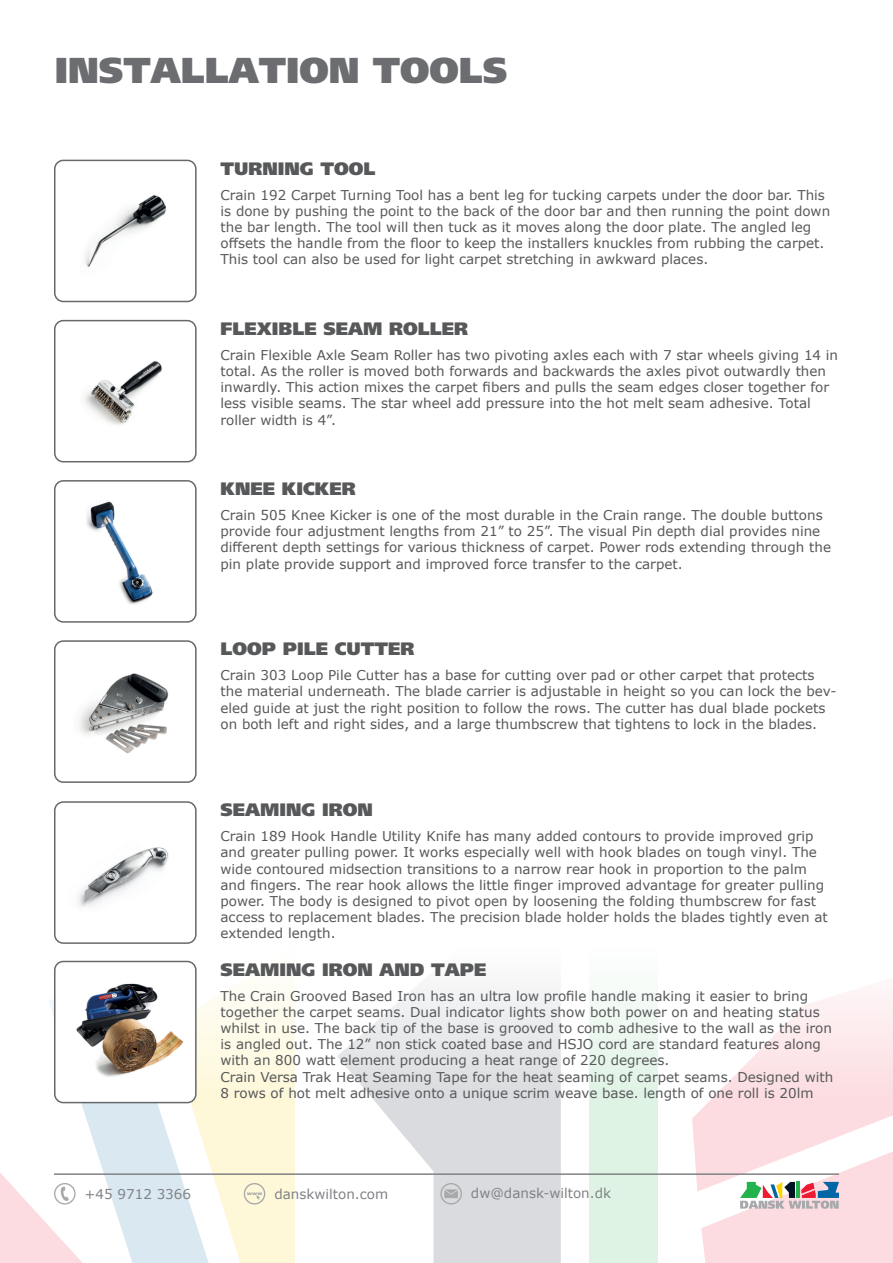
<style>
.page{position:relative;width:893px;height:1263px;background:#fff}
.page>*{position:absolute;margin:0;border:0;box-sizing:border-box;transform-origin:0 0}
.t1{font:900 36px "Frutiger";color:#6c6d70}
.t2{font:900 18px "Frutiger";color:#57585a}
.t3{font:13.5px/16.2px "Verdana";color:#57585a}
.t4{font:13.5px "Verdana";color:#808285}
</style>
<div class="page">
<svg style="left:373px;top:1099px;width:188px;height:164px;fill:#d9dbde"></svg>
<div style="left:589px;top:946px;width:69px;height:317px;background:#def3e4"></div>
<svg style="left:692px;top:1099px;width:201px;height:164px"></svg>
<svg style="left:440px;top:1183px;width:22px;height:21px"></svg>
<svg style="left:0;top:1099px;width:295px;height:164px"></svg>
<hr style="left:54px;top:1173px;width:785px;height:2px;background:#808285">
<svg style="left:49px;top:946px;width:844px;height:153px"></svg>
<img style="left:55px;top:160px;width:139px;height:141px">
<div style="left:54px;top:160px;width:143px;height:142px;border:2px solid #666969;border-radius:9px"></div>
<img style="left:55px;top:321px;width:141px;height:141px">
<div style="left:54px;top:320px;width:143px;height:142px;border:2px solid #666969;border-radius:9px"></div>
<img style="left:57px;top:483px;width:137px;height:137px">
<div style="left:54px;top:480px;width:143px;height:143px;border:2px solid #666969;border-radius:9px"></div>
<img style="left:57px;top:643px;width:137px;height:137px">
<div style="left:54px;top:640px;width:143px;height:143px;border:2px solid #666969;border-radius:9px"></div>
<img style="left:57px;top:804px;width:137px;height:137px">
<div style="left:54px;top:801px;width:143px;height:143px;border:2px solid #666969;border-radius:9px"></div>
<img style="left:55px;top:961px;width:141px;height:141px">
<div style="left:54px;top:961px;width:143px;height:142px;border:2px solid #666969;border-radius:9px"></div>
<h1 class="t1" style="left:55px;top:48px;width:454px">INSTALLATION TOOLS</h1>
<h2 class="t2" style="left:221px;top:157px;width:157px">TURNING TOOL</h2>
<p class="t3" style="left:221px;top:186px;width:611px">Crain 192 Carpet Turning Tool has a bent leg for tucking carpets under the door bar. This is done by pushing the point to the back of the door bar and then running the point down the bar length. The tool will then tuck as it moves along the door plate. The angled leg offsets the handle from the floor to keep the installers knuckles from rubbing the carpet.<br>This tool can also be used for light carpet stretching in awkward places.</p>
<h2 class="t2" style="left:221px;top:318px;width:249px">FLEXIBLE SEAM ROLLER</h2>
<p class="t3" style="left:221px;top:347px;width:619px">Crain Flexible Axle Seam Roller has two pivoting axles each with 7 star wheels giving 14 in total. As the roller is moved both forwards and backwards the axles pivot outwardly then inwardly. This action mixes the carpet fibers and pulls the seam edges closer together for less visible seams. The star wheel add pressure into the hot melt seam adhesive. Total roller width is 4”.</p>
<h2 class="t2" style="left:221px;top:478px;width:137px">KNEE KICKER</h2>
<p class="t3" style="left:221px;top:507px;width:612px">Crain 505 Knee Kicker is one of the most durable in the Crain range. The double buttons provide four adjustment lengths from 21” to 25”. The visual Pin depth dial provides nine different depth settings for various thickness of carpet. Power rods extending through the pin plate provide support and improved force transfer to the carpet.</p>
<h2 class="t2" style="left:221px;top:638px;width:196px">LOOP PILE CUTTER</h2>
<p class="t3" style="left:221px;top:667px;width:618px">Crain 303 Loop Pile Cutter has a base for cutting over pad or other carpet that protects the material underneath. The blade carrier is adjustable in height so you can lock the bev&shy;eled guide at just the right position to follow the rows. The cutter has dual blade pockets on both left and right sides, and a large thumbscrew that tightens to lock in the blades.</p>
<h2 class="t2" style="left:221px;top:799px;width:154px">SEAMING IRON</h2>
<p class="t3" style="left:221px;top:828px;width:609px">Crain 189 Hook Handle Utility Knife has many added contours to provide improved grip and greater pulling power. It works especially well with hook blades on tough vinyl. The wide contoured midsection transitions to a narrow rear hook in proportion to the palm and fingers. The rear hook allows the little finger improved advantage for greater pulling power. The body is designed to pivot open by loosening the folding thumbscrew for fast access to replacement blades. The precision blade holder holds the blades tightly even at extended length.</p>
<h2 class="t2" style="left:221px;top:958px;width:267px">SEAMING IRON AND TAPE</h2>
<p class="t3" style="left:221px;top:987px;width:614px">The Crain Grooved Based Iron has an ultra low profile handle making it easier to bring together the carpet seams. Dual indicator lights show both power on and heating status whilst in use. The back tip of the base is grooved to comb adhesive to the wall as the iron is angled out. The 12” non stick coated base and HSJO cord are standard features along with an 800 watt element producing a heat range of 220 degrees.<br>Crain Versa Trak Heat Seaming Tape for the heat seaming of carpet seams. Designed with 8 rows of hot melt adhesive onto a unique scrim weave base. length of one roll is 20lm</p>
<p class="t4" style="left:85px;top:1185px;width:108px">+45 9712 3366</p>
<p class="t4" style="left:274px;top:1185px;width:115px">danskwilton.com</p>
<p class="t4" style="left:471px;top:1184px;width:142px">dw@dansk-wilton.dk</p>
</div>
